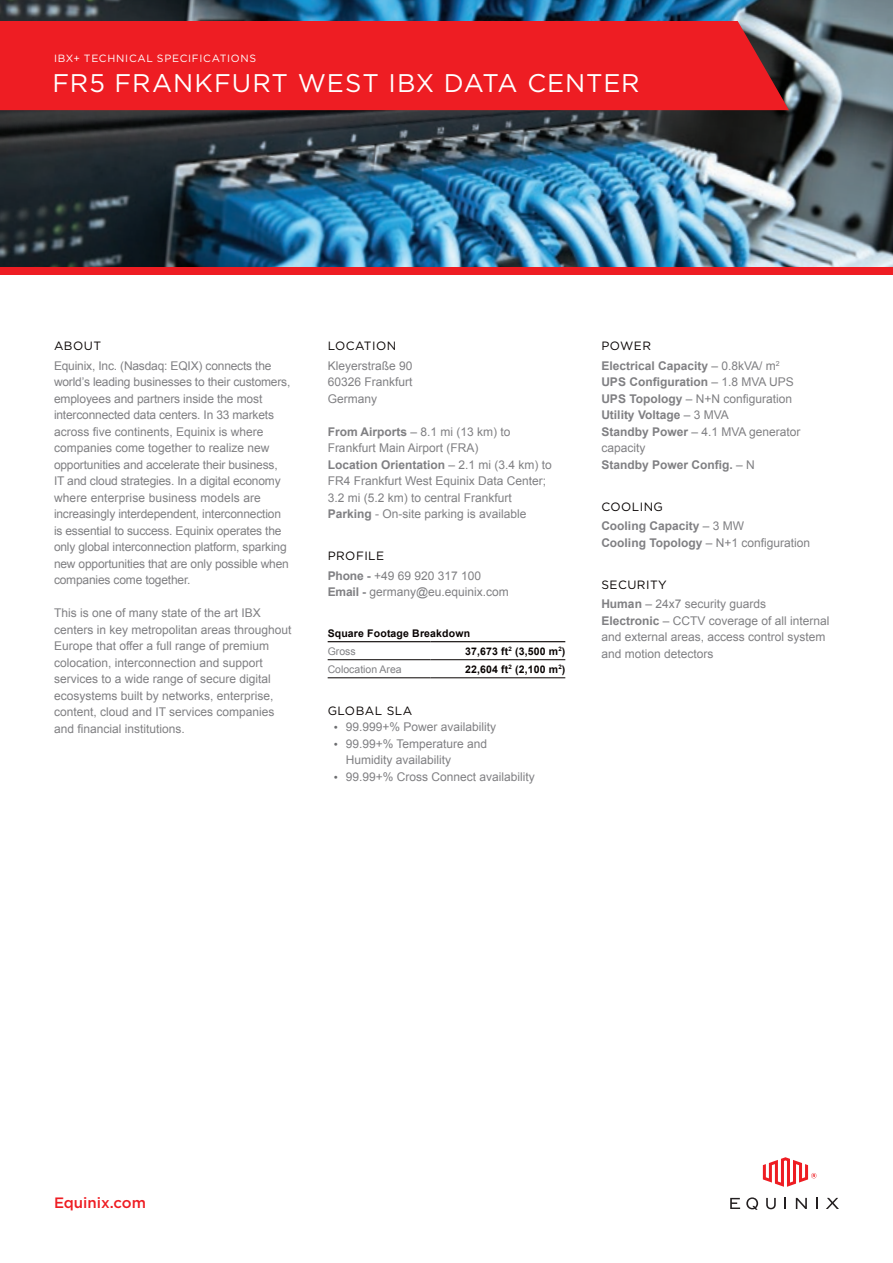
<style>
.page{position:relative;width:893px;height:1263px;background:#fff}
.page>*{position:absolute;margin:0;border:0;box-sizing:border-box;transform-origin:0 0}
.Main_Title{font:25.5px "Gotham";letter-spacing:.035em;color:#fff}
.t1{font:500 15px "Gotham";color:#ee1d23}
.Body{font:12px/16.5px "Arial";color:#808083}
.Body-2{font:700 12px "Arial";color:#808083}
.Subhead_Level_1{font:12px "Gotham";letter-spacing:.04em;color:#080302}
.Body-3{font:12px "Gotham";letter-spacing:.04em;color:#080302}
.Table__Spec_Data{font:700 10.5px "Arial";letter-spacing:.015em;color:#080302}
.Main_Category{font:10.5px "Gotham";letter-spacing:.07em;color:#fff}
.Table__Header{font:700 10.5px "Arial";letter-spacing:.015em;color:#080302}
.Table__Spec_Label_Le{font:10.5px "Arial";color:#808083}
.s1{font-weight:700}
.s2{font-weight:400}
</style>
<div class="page">
<img style="left:0;top:0;width:893px;height:267px">
<div style="left:0;top:21px;width:789px;height:89px;background:#ee1d23"></div>
<div style="left:0;top:267px;width:893px;height:7px;background:#ee1d23"></div>
<svg style="left:730px;top:1198px;width:10px;height:11px"></svg>
<svg style="left:766px;top:1198px;width:10px;height:11px"></svg>
<svg style="left:796px;top:1198px;width:11px;height:11px"></svg>
<svg style="left:816px;top:1198px;width:2px;height:11px"></svg>
<svg style="left:826px;top:1198px;width:13px;height:11px"></svg>
<svg style="left:746px;top:1197px;width:12px;height:13px"></svg>
<svg style="left:763px;top:1157px;width:53px;height:30px"></svg>
<svg style="left:328px;top:642px;width:237px;height:19px"></svg>
<hr style="left:328px;top:677px;width:102px;height:1px;background:#080302">
<hr style="left:430px;top:677px;width:135px;height:1px;background:#080302">
<hr style="left:328px;top:659px;width:102px;height:1px;background:#080302">
<hr style="left:430px;top:659px;width:135px;height:1px;background:#080302">
<hr style="left:328px;top:641px;width:102px;height:1px;background:#080302">
<hr style="left:430px;top:641px;width:135px;height:1px;background:#080302">
<p class="Main_Category" style="left:54px;top:52px;width:204px">IBX+ TECHNICAL SPECIFICATIONS</p>
<p class="Main_Title" style="left:52px;top:66px;width:589px">FR5 FRANKFURT WEST IBX DATA CENTER</p>
<p class="Subhead_Level_1" style="left:54px;top:338px;width:49px">ABOUT</p>
<p class="Body" style="left:54px;top:357px;width:238px">Equinix, Inc. (Nasdaq: EQIX) connects the world’s leading businesses to their customers, employees and partners inside the most interconnected data centers. In 33 markets across five continents, Equinix is where companies come together to realize new opportunities and accelerate their business, IT and cloud strategies. In a digital economy where enterprise business models are increasingly interdependent, interconnection is essential to success. Equinix operates the only global interconnection platform, sparking new opportunities that are only possible when companies come together.</p>
<p class="Body" style="left:54px;top:605px;width:208px">This is one of many state of the art IBX</p>
<p class="Body" style="left:54px;top:621px;width:239px">centers in key metropolitan areas throughout</p>
<p class="Body" style="left:54px;top:638px;width:217px">Europe that offer a full range of premium</p>
<p class="Body" style="left:54px;top:654px;width:210px">colocation, interconnection and support</p>
<p class="Body" style="left:54px;top:671px;width:218px">services to a wide range of secure digital</p>
<p class="Body" style="left:54px;top:687px;width:221px">ecosystems built by networks, enterprise,</p>
<p class="Body" style="left:54px;top:704px;width:222px">content, cloud and IT services companies</p>
<p class="Body" style="left:54px;top:720px;width:132px">and financial institutions.</p>
<p class="Subhead_Level_1" style="left:328px;top:338px;width:70px">LOCATION</p>
<p class="Body" style="left:328px;top:357px;width:86px">Kleyerstraße 90</p>
<p class="Body" style="left:328px;top:374px;width:86px">60326 Frankfurt</p>
<p class="Body" style="left:328px;top:390px;width:51px">Germany</p>
<p class="Body" style="left:328px;top:423px;width:226px"><span class="s1">From Airports</span> – 8.1 mi (13 km) to Frankfurt Main Airport (FRA)<br><span class="s1">Location Orientation</span> – 2.1 mi (3.4 km) to FR4 Frankfurt West Equinix Data Center; 3.2 mi (5.2 km) to central Frankfurt</p>
<p class="Body" style="left:328px;top:506px;width:200px"><span class="s1">Parking</span> - On-site parking is available</p>
<p class="Subhead_Level_1" style="left:328px;top:548px;width:58px">PROFILE</p>
<p class="Body" style="left:328px;top:567px;width:155px"><span class="s1">Phone -</span> +49 69 920 317 100</p>
<p class="Body" style="left:328px;top:584px;width:183px"><span class="s1">Email -</span> germany@eu.equinix.com</p>
<p class="Table__Header" style="left:328px;top:626px;width:144px">Square Footage Breakdown</p>
<p class="Table__Spec_Label_Le" style="left:328px;top:644px;width:30px">Gross</p>
<p class="Table__Spec_Data" style="left:465px;top:644px;width:102px">37,673 ft<sup>2</sup> (3,500 m<sup>2</sup>)</p>
<p class="Table__Spec_Label_Le" style="left:328px;top:662px;width:76px">Colocation Area</p>
<p class="Table__Spec_Data" style="left:465px;top:662px;width:102px">22,604 ft<sup>2</sup> (2,100 m<sup>2</sup>)</p>
<p class="Body-3" style="left:328px;top:703px;width:86px">GLOBAL SLA</p>
<p class="Body" style="left:346px;top:719px;width:152px">99.999+% Power availability</p>
<p class="Body" style="left:346px;top:735px;width:143px">99.99+% Temperature and<br>Humidity availability</p>
<p class="Body" style="left:346px;top:768px;width:191px">99.99+% Cross Connect availability</p>
<p class="Subhead_Level_1" style="left:601px;top:338px;width:51px">POWER</p>
<p class="Body-2" style="left:601px;top:357px;width:180px">Electrical Capacity <span class="s2">– 0.8kVA/ m</span><sup>2</sup></p>
<p class="Body-2" style="left:601px;top:374px;width:194px">UPS Configuration <span class="s2">– 1.8 MVA UPS</span></p>
<p class="Body" style="left:601px;top:390px;width:192px"><span class="s1">UPS Topology</span> – N+N configuration</p>
<p class="Body-2" style="left:601px;top:407px;width:129px">Utility Voltage <span class="s2">– 3 MVA</span></p>
<p class="Body" style="left:601px;top:423px;width:201px"><span class="s1">Standby Power</span> – 4.1 MVA generator capacity</p>
<p class="Body-2" style="left:601px;top:456px;width:155px">Standby Power Config. <span class="s2">– N</span></p>
<p class="Subhead_Level_1" style="left:601px;top:499px;width:63px">COOLING</p>
<p class="Body-2" style="left:601px;top:518px;width:144px">Cooling Capacity <span class="s2">– 3 MW</span></p>
<p class="Body" style="left:601px;top:534px;width:210px"><span class="s1">Cooling Topology</span> – N+1 configuration</p>
<p class="Subhead_Level_1" style="left:601px;top:577px;width:67px">SECURITY</p>
<p class="Body" style="left:601px;top:596px;width:230px"><span class="s1">Human</span> – 24x7 security guards<br><span class="s1">Electronic</span> – CCTV coverage of all internal and external areas, access control system and motion detectors</p>
<p class="t1" style="left:54px;top:1193px;width:94px">Equinix.com</p>
</div>
